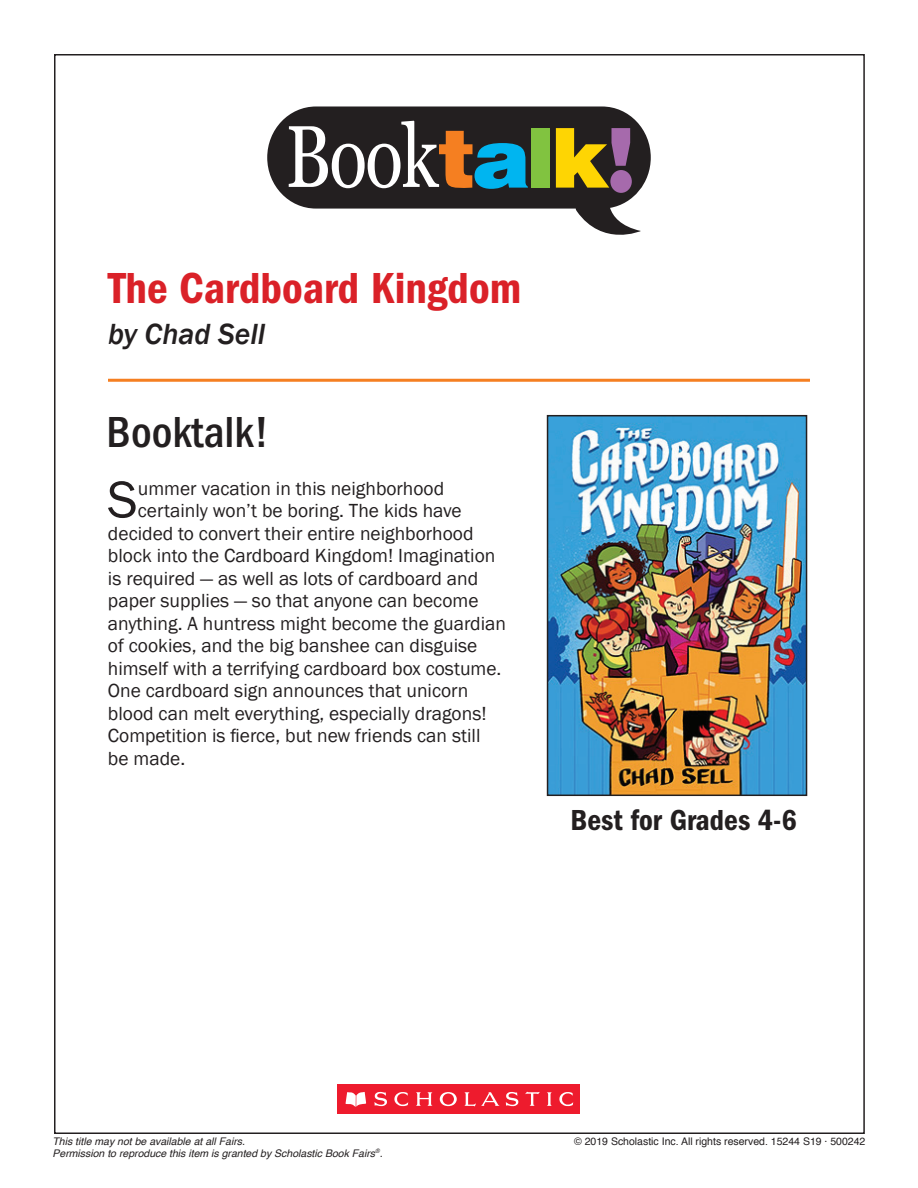
<style>
.page{position:relative;width:918px;height:1188px;background:#fff}
.page>*{position:absolute;margin:0;border:0;box-sizing:border-box;transform-origin:0 0}
.t1{font:53.25px "Franklin Gothic";color:#231f20}
.t2{font:600 condensed 45px "Franklin Gothic";color:#da2128}
.t3{font:500 condensed 45px "Franklin Gothic";color:#231f20}
.t4{font:600 condensed 30px "Franklin Gothic";color:#231f20}
.t5{font:italic 500 30px "Franklin Gothic";color:#231f20}
.t6{font:19.5px "Franklin Gothic";color:#231f20}
.t7{font:italic 10.5px/12px "Helvetica";color:#231f20}
.t8{font:10.5px "Helvetica";color:#231f20}
</style>
<div class="page">
<svg style="left:267px;top:106px;width:384px;height:129px;fill:#231f20"></svg>
<svg style="left:289px;top:121px;width:239px;height:68px"></svg>
<div style="left:532px;top:128px;width:18px;height:60px;background:#81c340"></div>
<svg style="left:556px;top:128px;width:74px;height:60px;background:#9e8026"></svg>
<div style="left:610px;top:170px;width:22px;height:23px;background:#a66aac;border-radius:50%"></div>
<div style="left:338px;top:1084px;width:242px;height:30px;background:#ee1b2d"></div>
<svg style="left:346px;top:1092px;width:20px;height:15px"></svg>
<svg style="left:374px;top:1092px;width:13px;height:14px"></svg>
<svg style="left:394px;top:1092px;width:14px;height:14px"></svg>
<svg style="left:416px;top:1092px;width:16px;height:14px"></svg>
<svg style="left:506px;top:1092px;width:13px;height:14px"></svg>
<svg style="left:525px;top:1092px;width:15px;height:14px"></svg>
<svg style="left:547px;top:1092px;width:5px;height:14px"></svg>
<svg style="left:559px;top:1092px;width:14px;height:14px"></svg>
<svg style="left:440px;top:1092px;width:17px;height:14px"></svg>
<svg style="left:464px;top:1092px;width:35px;height:14px"></svg>
<hr style="left:108px;top:379px;width:702px;height:3px;background:#f57f21">
<img style="left:550px;top:418px;width:254px;height:375px">
<div style="left:547px;top:415px;width:260px;height:381px;border:2px solid #231f20"></div>
<h2 class="t2" style="left:108px;top:262px;width:415px">The Cardboard Kingdom</h2>
<h3 class="t5" style="left:108px;top:316px;width:159px">by Chad Sell</h3>
<h2 class="t3" style="left:106px;top:406px;width:164px">Booktalk!</h2>
<h1 class="t1" style="left:107px;top:467px;width:32px">S</h1>
<p class="t6" style="left:138px;top:476px;width:308px">ummer vacation in this neighborhood</p>
<p class="t6" style="left:138px;top:499px;width:325px">certainly won’t be boring. The kids have</p>
<p class="t6" style="left:108px;top:521px;width:367px">decided to convert their entire neighborhood</p>
<p class="t6" style="left:108px;top:544px;width:389px">block into the Cardboard Kingdom! Imagination</p>
<p class="t6" style="left:108px;top:566px;width:372px">is required — as well as lots of cardboard and</p>
<p class="t6" style="left:108px;top:589px;width:372px">paper supplies — so that anyone can become</p>
<p class="t6" style="left:108px;top:611px;width:400px">anything. A huntress might become the guardian</p>
<p class="t6" style="left:108px;top:634px;width:371px">of cookies, and the big banshee can disguise</p>
<p class="t6" style="left:108px;top:656px;width:395px">himself with a terrifying cardboard box costume.</p>
<p class="t6" style="left:108px;top:679px;width:362px">One cardboard sign announces that unicorn</p>
<p class="t6" style="left:108px;top:701px;width:380px">blood can melt everything, especially dragons!</p>
<p class="t6" style="left:108px;top:724px;width:374px">Competition is fierce, but new friends can still</p>
<p class="t6" style="left:108px;top:746px;width:79px">be made.</p>
<h3 class="t4" style="left:571px;top:803px;width:228px">Best for Grades 4-6</h3>
<p class="t7" style="left:52px;top:1135px;width:332px">This title may not be available at all Fairs.<br>Permission to reproduce this item is granted by Scholastic Book Fairs<sup>®</sup>.</p>
<p class="t8" style="left:574px;top:1133px;width:293px">© 2019 Scholastic Inc. All rights reserved. 15244 S19 · 500242</p>
</div>
